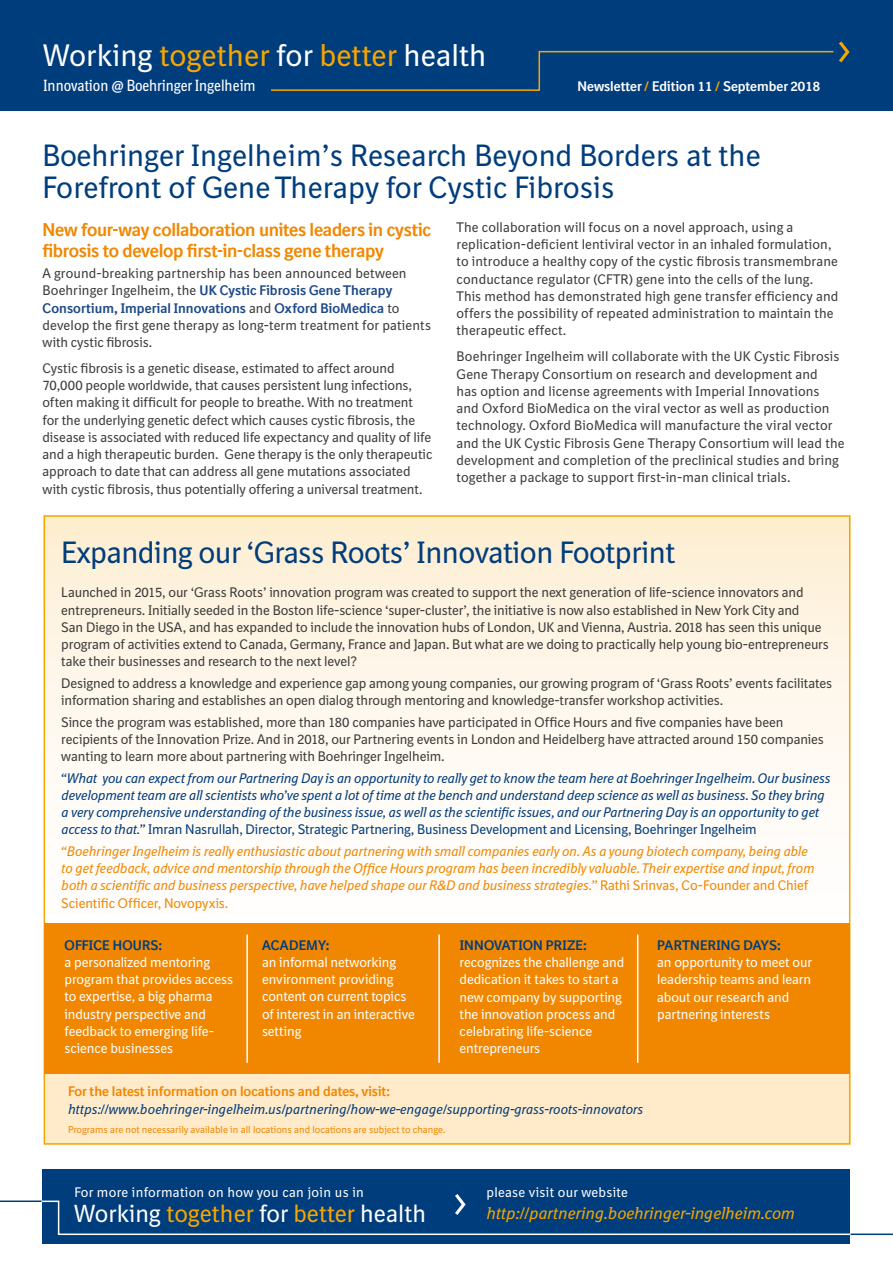
<style>
.page{position:relative;width:893px;height:1263px;background:#fff}
.page>*{position:absolute;margin:0;border:0;box-sizing:border-box;transform-origin:0 0}
.t1{font:30.15px "BI Sans NEXT";color:#fff}
.t2{font:30px/31.5px "BI Sans NEXT";letter-spacing:-.005em;color:#003d7c}
.t3{font:24px "BI Sans NEXT";color:#fff}
.t4{font:700 18px/21px "BI Sans NEXT";letter-spacing:-.02em;color:#f18700}
.t5{font:italic 16.5px "BI Sans NEXT";color:#f7a600}
.t6{font:15.75px "BI Sans NEXT Cond";color:#fff}
.t7{font:13.5px/17.2px "BI Sans NEXT";letter-spacing:-.005em;color:#3c3c3b}
.t8{font:italic 13.5px/17.2px "BI Sans NEXT";letter-spacing:-.01em;color:#003d7c}
.t9{font:13.5px/17.2px "BI Sans NEXT";letter-spacing:-.01em;color:#fff}
.t10{font:italic 13.5px/17.2px "BI Sans NEXT";letter-spacing:-.01em;color:#f18700}
.t11{font:13.5px "BI Sans NEXT";letter-spacing:.02em;color:#fff}
.t12{font:700 13.5px "BI Sans NEXT";letter-spacing:.015em;color:#003d7c}
.t13{font:700 13.5px "BI Sans NEXT";color:#f18700}
.t14{font:700 13.5px "BI Sans NEXT";color:#fff}
.t15{font:9.75px "BI Sans NEXT";color:#f18700}
.s1{color:#f7a600}
.s2{font-weight:700;color:#1e4a87}
.s3{font-style:normal}
</style>
<div class="page">
<div style="left:44px;top:1074px;width:806px;height:70px;background:#ffeaca"></div>
<hr style="left:0;top:1200px;width:72px;height:2px;background:#003d7c">
<hr style="left:850px;top:1233px;width:43px;height:2px;background:#003d7c">
<div style="left:0;top:0;width:893px;height:111px;background:#003d7c"></div>
<svg style="left:271px;top:41px;width:578px;height:50px"></svg>
<div style="left:42px;top:1169px;width:808px;height:75px;background:#003d7c"></div>
<svg style="left:40px;top:1194px;width:812px;height:42px"></svg>
<svg style="left:47px;top:518px;width:800px;height:263px"></svg>
<div style="left:44px;top:923px;width:805px;height:151px;background:#f18700"></div>
<hr style="left:246px;top:934px;width:2px;height:129px;background:#fff">
<hr style="left:438px;top:934px;width:2px;height:129px;background:#fff">
<hr style="left:637px;top:934px;width:1px;height:129px;background:#fff">
<h1 class="t1" style="left:44px;top:38px;width:444px">Working <span class="s1">together</span> for <span class="s1">better</span> health</h1>
<p class="t6" style="left:44px;top:77px;width:214px">Innovation @ Boehringer Ingelheim</p>
<p class="t14" style="left:577px;top:78px;width:244px">Newsletter <span class="s1">/</span> Edition 11 <span class="s1">/</span> September 2018</p>
<h2 class="t2" style="left:43px;top:140px;width:720px">Boehringer Ingelheim’s Research Beyond Borders at the<br>Forefront of Gene Therapy for Cystic Fibrosis</h2>
<h3 class="t4" style="left:43px;top:219px;width:390px">New four-way collaboration unites leaders in cystic fibrosis to develop first-in-class gene therapy</h3>
<p class="t7" style="left:43px;top:265px;width:390px">A ground-breaking partnership has been announced between Boehringer Ingelheim, the <span class="s2">UK Cystic Fibrosis Gene Therapy Consortium, Imperial Innovations</span> and <span class="s2">Oxford BioMedica</span> to develop the first gene therapy as long-term treatment for patients with cystic fibrosis.</p>
<p class="t7" style="left:43px;top:359px;width:391px">Cystic fibrosis is a genetic disease, estimated to affect around 70,000 people worldwide, that causes persistent lung infections, often making it difficult for people to breathe. With no treatment for the underlying genetic defect which causes cystic fibrosis, the disease is associated with reduced life expectancy and quality of life and a high therapeutic burden. Gene therapy is the only therapeutic approach to date that can address all gene mutations associated with cystic fibrosis, thus potentially offering a universal treatment.</p>
<p class="t7" style="left:457px;top:218px;width:383px">The collaboration will focus on a novel approach, using a replication-deficient lentiviral vector in an inhaled formulation, to introduce a healthy copy of the cystic fibrosis transmembrane conductance regulator (CFTR) gene into the cells of the lung.<br>This method has demonstrated high gene transfer efficiency and offers the possibility of repeated administration to maintain the therapeutic effect.</p>
<p class="t7" style="left:457px;top:348px;width:389px">Boehringer Ingelheim will collaborate with the UK Cystic Fibrosis Gene Therapy Consortium on research and development and<br>has option and license agreements with Imperial Innovations and Oxford BioMedica on the viral vector as well as production technology. Oxford BioMedica will manufacture the viral vector and the UK Cystic Fibrosis Gene Therapy Consortium will lead the development and completion of the preclinical studies and bring together a package to support first-in-man clinical trials.</p>
<h2 class="t2" style="left:61px;top:537px;width:616px">Expanding our ‘Grass Roots’ Innovation Footprint</h2>
<p class="t7" style="left:61px;top:584px;width:769px">Launched in 2015, our ‘Grass Roots’ innovation program was created to support the next generation of life-science innovators and entrepreneurs. Initially seeded in the Boston life-science ‘super-cluster’, the initiative is now also established in New York City and<br>San Diego in the USA, and has expanded to include the innovation hubs of London, UK and Vienna, Austria. 2018 has seen this unique program of activities extend to Canada, Germany, France and Japan. But what are we doing to practically help young bio-entrepreneurs take their businesses and research to the next level?</p>
<p class="t7" style="left:61px;top:674px;width:772px">Designed to address a knowledge and experience gap among young companies, our growing program of ‘Grass Roots’ events facilitates information sharing and establishes an open dialog through mentoring and knowledge-transfer workshop activities.</p>
<p class="t7" style="left:61px;top:713px;width:764px">Since the program was established, more than 180 companies have participated in Office Hours and five companies have been recipients of the Innovation Prize. And in 2018, our Partnering events in London and Heidelberg have attracted around 150 companies wanting to learn more about partnering with Boehringer Ingelheim.</p>
<p class="t8" style="left:61px;top:769px;width:770px">“What you can expect from our Partnering Day is an opportunity to really get to know the team here at Boehringer Ingelheim. Our business development team are all scientists who’ve spent a lot of time at the bench and understand deep science as well as business. So they bring a very comprehensive understanding of the business issue, as well as the scientific issues, and our Partnering Day is an opportunity to get access to that.” <span class="s3">Imran Nasrullah, Director, Strategic Partnering, Business Development and Licensing, Boehringer Ingelheim</span></p>
<p class="t10" style="left:61px;top:842px;width:754px">“Boehringer Ingelheim is really enthusiastic about partnering with small companies early on. As a young biotech company, being able to get feedback, advice and mentorship through the Office Hours program has been incredibly valuable. Their expertise and input, from both a scientific and business perspective, have helped shape our R&amp;D and business strategies.” <span class="s3">Rathi Srinvas, Co-Founder and Chief Scientific Officer, Novopyxis.</span></p>
<p class="t12" style="left:65px;top:937px;width:99px">OFFICE HOURS:</p>
<p class="t9" style="left:64px;top:953px;width:170px">a personalized mentoring program that provides access to expertise, a big pharma industry perspective and feedback to emerging life&shy;science businesses</p>
<p class="t12" style="left:262px;top:937px;width:69px">ACADEMY:</p>
<p class="t9" style="left:262px;top:953px;width:154px">an informal networking environment providing content on current topics of interest in an interactive setting</p>
<p class="t12" style="left:460px;top:937px;width:129px">INNOVATION PRIZE:</p>
<p class="t9" style="left:460px;top:953px;width:166px">recognizes the challenge and dedication it takes to start a new company by supporting the innovation process and celebrating life-science entrepreneurs</p>
<p class="t13" style="left:68px;top:1083px;width:324px">For the latest information on locations and dates, visit:</p>
<p class="t8" style="left:68px;top:1100px;width:577px">https://www.boehringer-ingelheim.us/partnering/how-we-engage/supporting-grass-roots-innovators</p>
<p class="t15" style="left:68px;top:1124px;width:379px">Programs are not necessarily available in all locations and locations are subject to change.</p>
<p class="t12" style="left:657px;top:937px;width:125px">PARTNERING DAYS:</p>
<p class="t9" style="left:657px;top:953px;width:156px">an opportunity to meet our leadership teams and learn about our research and partnering interests</p>
<p class="t11" style="left:74px;top:1184px;width:291px">For more information on how you can join us in</p>
<p class="t11" style="left:486px;top:1184px;width:143px">please visit our website</p>
<p class="t5" style="left:486px;top:1204px;width:310px">http://partnering.boehringer-ingelheim.com</p>
<h3 class="t3" style="left:74px;top:1199px;width:353px">Working <span class="s1">together</span> for <span class="s1">better</span> health</h3>
</div>
